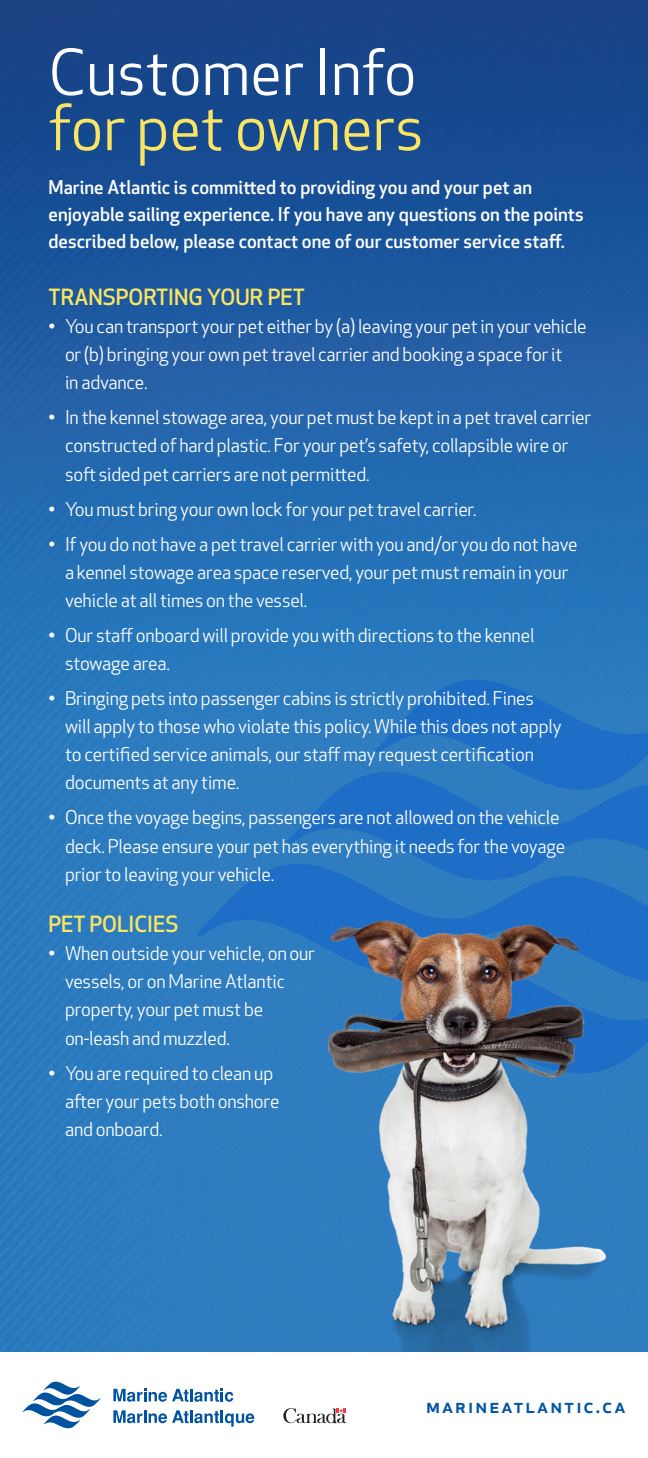
<style>
.page{position:relative;width:648px;height:1458px;background:#fff}
.page>*{position:absolute;margin:0;border:0;box-sizing:border-box;transform-origin:0 0}
.t1{font:61.88px "Apex New";color:#fff}
.t2{font:61.88px "Apex New";color:#fae463}
.t3{font:500 21.82px "Apex New";color:#fae463}
.t4{font:500 20.25px "Apex New";letter-spacing:.1em;color:#0155a5}
.Bullet_PT1{font:18.45px/28.1px "Apex New";letter-spacing:-.01em;color:#fff}
.t5{font:500 18.45px/27px "Apex New";color:#fff}
</style>
<div class="page">
<img style="left:0;top:0;width:648px;height:1352px">
<svg style="left:375px;top:678px;width:273px;height:79px"></svg>
<svg style="left:286px;top:757px;width:362px;height:92px;fill:#216fc5"></svg>
<svg style="left:196px;top:849px;width:452px;height:140px;fill:#2d7cc1"></svg>
<img style="left:281px;top:886px;width:364px;height:466px">
<svg style="left:283px;top:1408px;width:64px;height:16px"></svg>
<svg style="left:23px;top:1381px;width:78px;height:48px"></svg>
<svg style="left:113px;top:1389px;width:120px;height:13px"></svg>
<svg style="left:113px;top:1410px;width:141px;height:17px"></svg>
<p class="t1" style="left:49px;top:33px;width:369px">Customer Info</p>
<p class="t2" style="left:49px;top:89px;width:376px">for pet owners</p>
<p class="t5" style="left:49px;top:173px;width:537px">Marine Atlantic is committed to providing you and your pet an enjoyable sailing experience. If you have any questions on the points described below, please contact one of our customer service staff.</p>
<p class="t3" style="left:49px;top:282px;width:258px">TRANSPORTING YOUR PET</p>
<p class="Bullet_PT1" style="left:65px;top:312px;width:523px;text-indent:-16px">• You can transport your pet either by (a) leaving your pet in your vehicle or (b) bringing your own pet travel carrier and booking a space for it<br>in advance.</p>
<p class="Bullet_PT1" style="left:65px;top:404px;width:528px;text-indent:-16px">• In the kennel stowage area, your pet must be kept in a pet travel carrier constructed of hard plastic. For your pet’s safety, collapsible wire or soft sided pet carriers are not permitted.</p>
<p class="Bullet_PT1" style="left:49px;top:495px;width:430px">• You must bring your own lock for your pet travel carrier.</p>
<p class="Bullet_PT1" style="left:65px;top:530px;width:514px;text-indent:-16px">• If you do not have a pet travel carrier with you and/or you do not have a kennel stowage area space reserved, your pet must remain in your vehicle at all times on the vessel.</p>
<p class="Bullet_PT1" style="left:65px;top:621px;width:471px;text-indent:-16px">• Our staff onboard will provide you with directions to the kennel stowage area.</p>
<p class="Bullet_PT1" style="left:65px;top:684px;width:498px;text-indent:-16px">• Bringing pets into passenger cabins is strictly prohibited. Fines will apply to those who violate this policy.While this does not apply to certified service animals, our staff may request certification documents at any time.</p>
<p class="Bullet_PT1" style="left:65px;top:804px;width:502px;text-indent:-16px">• Once the voyage begins, passengers are not allowed on the vehicle deck. Please ensure your pet has everything it needs for the voyage prior to leaving your vehicle.</p>
<p class="t3" style="left:49px;top:910px;width:131px">PET POLICIES</p>
<p class="Bullet_PT1" style="left:65px;top:939px;width:251px;text-indent:-16px">• When outside your vehicle, on our vessels, or on Marine Atlantic property, your pet must be on-leash and muzzled.</p>
<p class="Bullet_PT1" style="left:65px;top:1059px;width:216px;text-indent:-16px">• You are required to clean up after your pets both onshore and onboard.</p>
<p class="t4" style="left:426px;top:1392px;width:201px">marineatlantic.ca</p>
</div>
